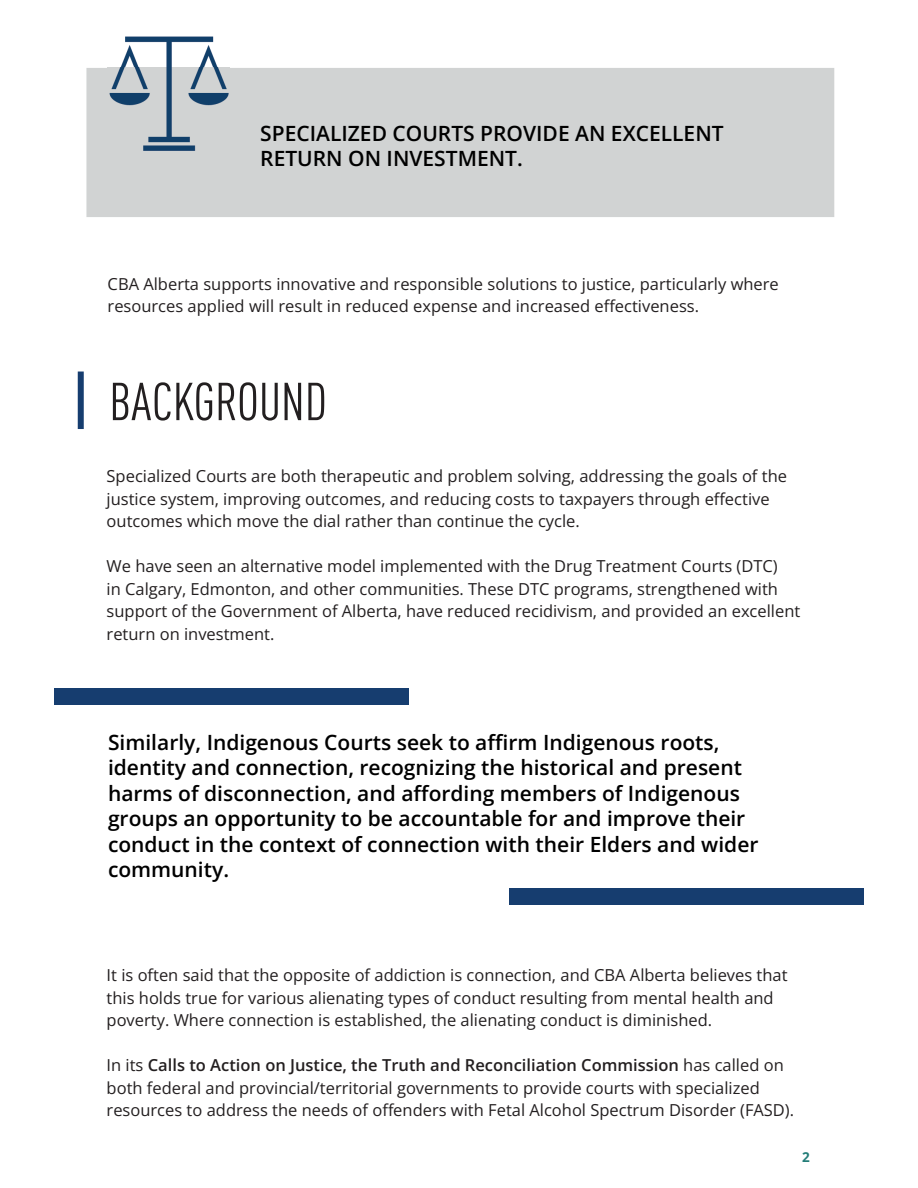
<style>
.page{position:relative;width:918px;height:1188px;background:#fff}
.page>*{position:absolute;margin:0;border:0;box-sizing:border-box;transform-origin:0 0}
.t1{font:condensed 52.5px "DIN Offc";color:#231f20}
.t2{font:600 21px/25.5px "Open Sans";color:#000}
.t3{font:16.5px/22.5px "Open Sans";color:#231f20}
.t4{font:700 13.5px "Open Sans";color:#237d78}
.s1{font-weight:600}
</style>
<div class="page">
<div style="left:86px;top:68px;width:748px;height:149px;background:#d1d3d3"></div>
<div style="left:78px;top:372px;width:6px;height:57px;background:#163d6f"></div>
<div style="left:509px;top:888px;width:355px;height:16px;background:#163d6f"></div>
<div style="left:54px;top:688px;width:355px;height:16px;background:#163d6f"></div>
<img style="left:108px;top:36px;width:121px;height:117px">
<p class="t2" style="left:260px;top:120px;width:465px">SPECIALIZED COURTS PROVIDE AN EXCELLENT<br>RETURN ON INVESTMENT.</p>
<p class="t3" style="left:108px;top:272px;width:673px">CBA Alberta supports innovative and responsible solutions to justice, particularly where resources applied will result in reduced expense and increased effectiveness.</p>
<h1 class="t1" style="left:109px;top:371px;width:219px">BACKGROUND</h1>
<p class="t3" style="left:107px;top:465px;width:682px">Specialized Courts are both therapeutic and problem solving, addressing the goals of the justice system, improving outcomes, and reducing costs to taxpayers through effective outcomes which move the dial rather than continue the cycle.</p>
<p class="t3" style="left:107px;top:555px;width:695px">We have seen an alternative model implemented with the Drug Treatment Courts (DTC)<br>in Calgary, Edmonton, and other communities. These DTC programs, strengthened with support of the Government of Alberta, have reduced recidivism, and provided an excellent return on investment.</p>
<p class="t2" style="left:108px;top:729px;width:652px">Similarly, Indigenous Courts seek to affirm Indigenous roots, identity and connection, recognizing the historical and present harms of disconnection, and affording members of Indigenous groups an opportunity to be accountable for and improve their conduct in the context of connection with their Elders and wider community.</p>
<p class="t3" style="left:107px;top:964px;width:683px">It is often said that the opposite of addiction is connection, and CBA Alberta believes that this holds true for various alienating types of conduct resulting from mental health and poverty. Where connection is established, the alienating conduct is diminished.</p>
<p class="t3" style="left:107px;top:1054px;width:689px">In its <span class="s1">Calls to Action on Justice, the Truth and Reconciliation Commission</span> has called on both federal and provincial/territorial governments to provide courts with specialized resources to address the needs of offenders with Fetal Alcohol Spectrum Disorder (FASD).</p>
<p class="t4" style="left:802px;top:1148px;width:9px">2</p>
</div>
